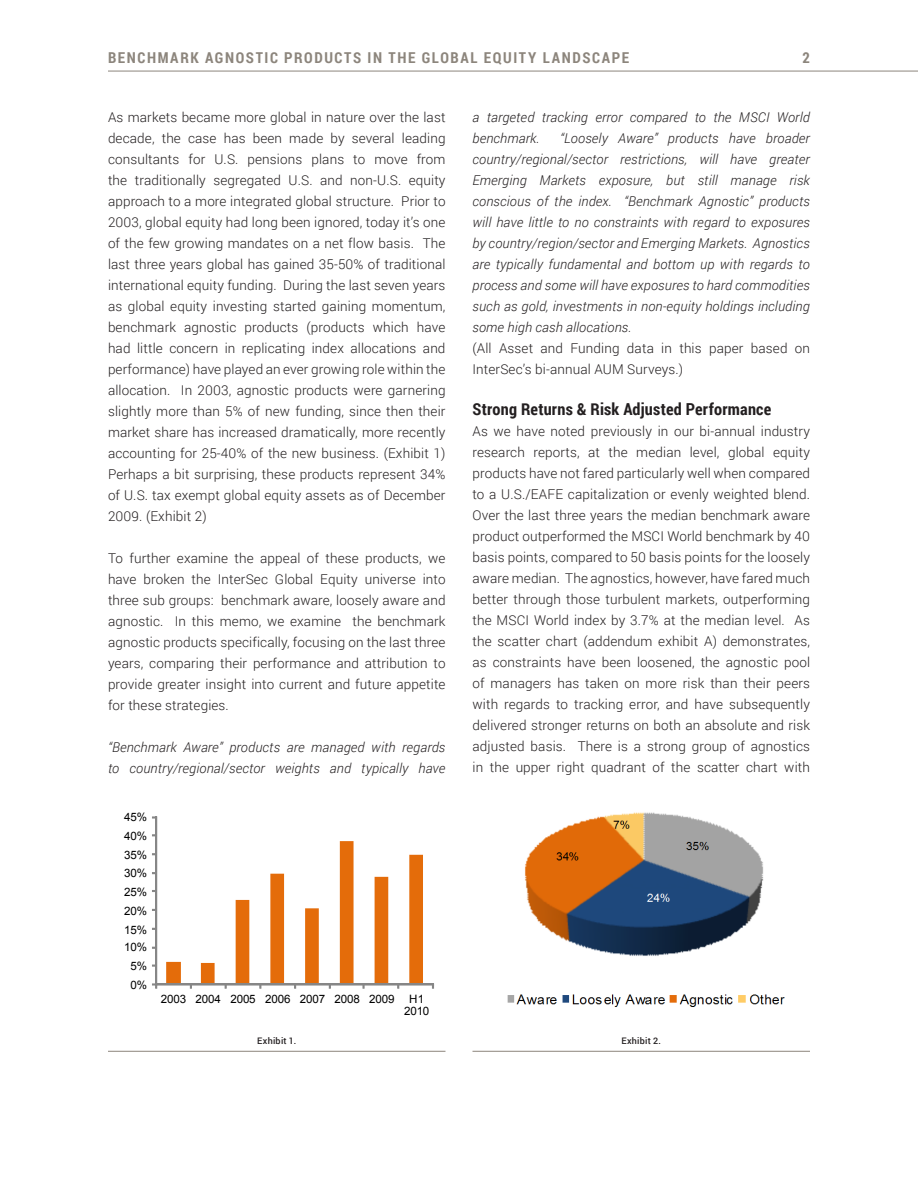
<style>
.page{position:relative;width:918px;height:1188px;background:#fff}
.page>*{position:absolute;margin:0;border:0;box-sizing:border-box;transform-origin:0 0}
.t1{font:700 16.5px "Roboto Condensed";letter-spacing:.015em;color:#231f20}
.t2{font:700 15px "Roboto Condensed";letter-spacing:.105em;color:#8c857c}
.t3{font:300 13.5px/21px "Roboto";letter-spacing:.01em;color:#231f20;text-align:justify}
.t4{font:italic 300 13.5px/21px "Roboto";letter-spacing:.01em;color:#231f20}
.t5{font:11.55px/12.6px "Arial";letter-spacing:-.01em;color:#000;text-align:center}
.Exhibit{font:500 9px "Roboto";letter-spacing:.025em;color:#231f20}
</style>
<div class="page">
<hr style="left:108px;top:71px;width:810px;height:1px;background:#8c857c">
<hr style="left:108px;top:1051px;width:338px;height:1px;background:#8c857c">
<hr style="left:472px;top:1051px;width:338px;height:1px;background:#8c857c">
<div style="left:155px;top:816px;width:2px;height:170px;border:1px solid #868686"></div>
<svg style="left:152px;top:816px;width:4px;height:3px"></svg>
<div style="left:155px;top:983px;width:279px;height:3px;border:1px solid #868686"></div>
<svg style="left:152px;top:983px;width:5px;height:6px"></svg>
<svg style="left:166px;top:841px;width:257px;height:148px"></svg>
<img style="left:507px;top:812px;width:278px;height:195px">
<p class="t2" style="left:108px;top:47px;width:61px">BENCHMAR</p>
<p class="t2" style="left:190px;top:47px;width:270px">K AGNOSTIC PRODUCTS IN THE GLOBAL</p>
<p class="t2" style="left:484px;top:47px;width:109px">EQUITY LANDSCAPE</p>
<p class="t2" style="left:803px;top:47px;width:9px">2</p>
<p class="t3" style="left:108px;top:106px;width:339px">As markets became more global in nature over the last decade, the case has been made by several leading consultants for U.S. pensions plans to move from the traditionally segregated U.S. and non-U.S. equity approach to a more integrated global structure. Prior to 2003, global equity had long been ignored, today it’s one of the few growing mandates on a net flow basis. The last three years global has gained 35-50% of traditional international equity funding. During the last seven years as global equity investing started gaining momentum, benchmark agnostic products (products which have had little concern in replicating index allocations and performance) have played an ever growing role within the allocation. In 2003, agnostic products were garnering slightly more than 5% of new funding, since then their market share has increased dramatically, more recently accounting for 25-40% of the new business. (Exhibit 1)<br>Perhaps a bit surprising, these products represent 34% of U.S. tax exempt global equity assets as of December 2009. (Exhibit 2)</p>
<p class="t3" style="left:108px;top:547px;width:339px">To further examine the appeal of these products, we have broken the InterSec Global Equity universe into three sub groups: benchmark aware, loosely aware and agnostic. In this memo, we examine the benchmark agnostic products specifically, focusing on the last three years, comparing their performance and attribution to provide greater insight into current and future appetite for these strategies.</p>
<p class="t4" style="left:108px;top:736px;width:339px">“Benchmark Aware” products are managed with regards to country/regional/sector weights and typically have</p>
<p class="t5" style="left:124px;top:811px;width:24px">45%</p>
<p class="t5" style="left:124px;top:830px;width:24px">40%</p>
<p class="t5" style="left:124px;top:849px;width:24px">35%</p>
<p class="t5" style="left:124px;top:866px;width:24px">30%</p>
<p class="t5" style="left:124px;top:885px;width:24px">25%</p>
<p class="t5" style="left:124px;top:904px;width:24px">20%</p>
<p class="t5" style="left:124px;top:923px;width:24px">15%</p>
<p class="t5" style="left:124px;top:941px;width:24px">10%</p>
<p class="t5" style="left:130px;top:960px;width:18px">5%</p>
<p class="t5" style="left:130px;top:979px;width:18px">0%</p>
<p class="t5" style="left:161px;top:992px;width:235px">2003 2004 2005 2006 2007 2008 2009</p>
<p class="t5" style="left:404px;top:992px;width:27px">H1<br>2010</p>
<p class="t4" style="left:472px;top:106px;width:339px">a targeted tracking error compared to the MSCI World benchmark.</p>
<p class="t4" style="left:472px;top:127px;width:339px;text-align:justify;text-indent:88px">“Loosely Aware” products have broader country/regional/sector restrictions, will have greater Emerging Markets exposure, but still manage risk conscious of the index. “Benchmark Agnostic” products will have little to no constraints with regard to exposures by country/region/sector and Emerging Markets. Agnostics are typically fundamental and bottom up with regards to process and some will have exposures to hard commodities such as gold, investments in non-equity holdings including some high cash allocations.</p>
<p class="t3" style="left:472px;top:337px;width:339px">(All Asset and Funding data in this paper based on<br>InterSec’s bi-annual AUM Surveys.)</p>
<p class="t1" style="left:472px;top:397px;width:300px">STRONG RETURNS &amp; RISK ADJUSTED PERFORMANCE</p>
<p class="t3" style="left:472px;top:420px;width:339px">As we have noted previously in our bi-annual industry research reports, at the median level, global equity products have not fared particularly well when compared to a U.S./EAFE capitalization or evenly weighted blend.<br>Over the last three years the median benchmark aware product outperformed the MSCI World benchmark by 40 basis points, compared to 50 basis points for the loosely aware median. The agnostics, however, have fared much better through those turbulent markets, outperforming the MSCI World index by 3.7% at the median level. As the scatter chart (addendum exhibit A) demonstrates, as constraints have been loosened, the agnostic pool of managers has taken on more risk than their peers with regards to tracking error, and have subsequently delivered stronger returns on both an absolute and risk adjusted basis. There is a strong group of agnostics in the upper right quadrant of the scatter chart with</p>
<p class="Exhibit" style="left:257px;top:1035px;width:40px">Exhibit 1.</p>
<p class="Exhibit" style="left:621px;top:1035px;width:41px">Exhibit 2.</p>
</div>
